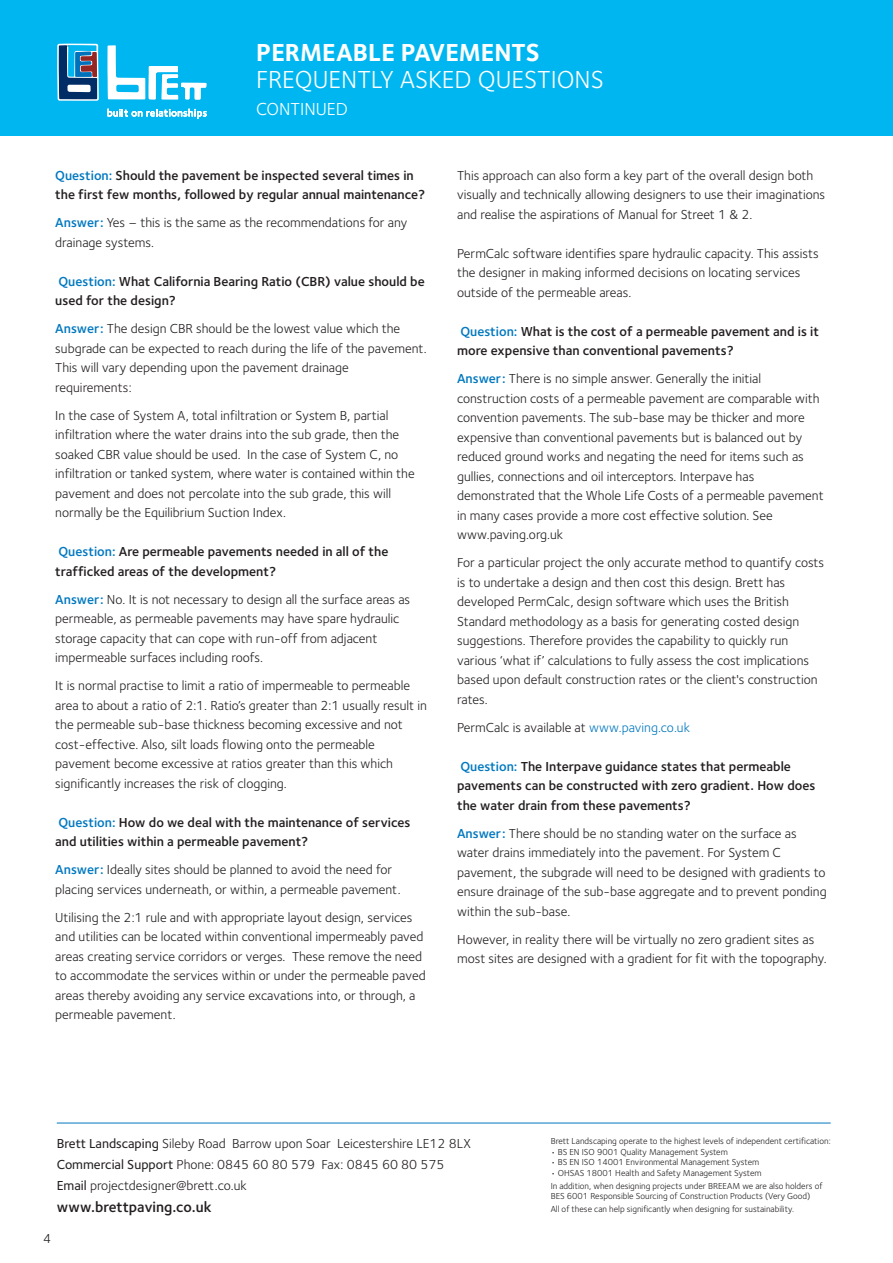
<style>
.page{position:relative;width:893px;height:1263px;background:#fff}
.page>*{position:absolute;margin:0;border:0;box-sizing:border-box;transform-origin:0 0}
.t1{font:25.5px "Foundry Sterling";color:#fff}
.t2{font:700 25.5px "Foundry Sterling";color:#fff}
.t3{font:18px "Foundry Sterling";color:#fff}
.t4{font:600 15px "Foundry Sterling";color:#231f20}
.t5{font:13.5px/19.5px "Foundry Sterling";color:#231f20}
.t6{font:600 13.5px/19.5px "Foundry Sterling";color:#231f20}
.t7{font:9px/12.6px "Foundry Sterling";color:#231f20}
.s1{color:#0078c0}
.s2{font-weight:600;color:#0078c0}
.s3{font-weight:500}
</style>
<div class="page">
<div style="left:0;top:0;width:893px;height:136px;background:#00b6f0"></div>
<svg style="left:107px;top:45px;width:99px;height:55px"></svg>
<svg style="left:57px;top:44px;width:42px;height:57px;background:#4c7ca3"></svg>
<svg style="left:107px;top:109px;width:100px;height:10px"></svg>
<hr style="left:57px;top:1123px;width:774px;height:1px;background:#0078c0">
<h1 class="t2" style="left:256px;top:42px;width:285px">PERMEABLE PAVEMENTS</h1>
<h1 class="t1" style="left:256px;top:71px;width:349px">FREQUENTLY ASKED QUESTIONS</h1>
<h2 class="t3" style="left:256px;top:103px;width:93px">CONTINUED</h2>
<p class="t6" style="left:55px;top:167px;width:372px"><span class="s1">Question:</span> Should the pavement be inspected several times in the first few months, followed by regular annual maintenance?</p>
<p class="t5" style="left:55px;top:215px;width:354px"><span class="s2">Answer:</span> Yes – this is the same as the recommendations for any drainage systems.</p>
<p class="t6" style="left:55px;top:273px;width:371px"><span class="s1">Question:</span> What California Bearing Ratio (CBR) value should be used for the design?</p>
<p class="t5" style="left:55px;top:321px;width:373px"><span class="s2">Answer:</span> The design CBR should be the lowest value which the subgrade can be expected to reach during the life of the pavement.<br>This will vary depending upon the pavement drainage requirements:</p>
<p class="t5" style="left:55px;top:407px;width:361px">In the case of System A, total infiltration or System B, partial infiltration where the water drains into the sub grade, then the soaked CBR value should be used. In the case of System C, no infiltration or tanked system, where water is contained within the pavement and does not percolate into the sub grade, this will normally be the Equilibrium Suction Index.</p>
<p class="t6" style="left:55px;top:543px;width:335px"><span class="s1">Question:</span> Are permeable pavements needed in all of the trafficked areas of the development?</p>
<p class="t5" style="left:55px;top:591px;width:356px"><span class="s2">Answer:</span> No. It is not necessary to design all the surface areas as permeable, as permeable pavements may have spare hydraulic storage capacity that can cope with run-off from adjacent impermeable surfaces including roofs.</p>
<p class="t5" style="left:55px;top:678px;width:373px">It is normal practise to limit a ratio of impermeable to permeable area to about a ratio of 2:1. Ratio’s greater than 2:1 usually result in the permeable sub-base thickness becoming excessive and not cost-effective. Also, silt loads flowing onto the permeable pavement become excessive at ratios greater than this which significantly increases the risk of clogging.</p>
<p class="t6" style="left:55px;top:814px;width:357px"><span class="s1">Question:</span> How do we deal with the maintenance of services and utilities within a permeable pavement?</p>
<p class="t5" style="left:55px;top:862px;width:347px"><span class="s2">Answer:</span> Ideally sites should be planned to avoid the need for placing services underneath, or within, a permeable pavement.</p>
<p class="t5" style="left:55px;top:909px;width:372px">Utilising the 2:1 rule and with appropriate layout design, services and utilities can be located within conventional impermeably paved areas creating service corridors or verges. These remove the need to accommodate the services within or under the permeable paved areas thereby avoiding any service excavations into, or through, a permeable pavement.</p>
<p class="t5" style="left:457px;top:167px;width:370px">This approach can also form a key part of the overall design both visually and technically allowing designers to use their imaginations and realise the aspirations of Manual for Street 1 &amp; 2.</p>
<p class="t5" style="left:457px;top:245px;width:363px">PermCalc software identifies spare hydraulic capacity. This assists the designer in making informed decisions on locating services outside of the permeable areas.</p>
<p class="t6" style="left:457px;top:323px;width:363px"><span class="s1">Question:</span> What is the cost of a permeable pavement and is it more expensive than conventional pavements?</p>
<p class="t5" style="left:457px;top:370px;width:368px"><span class="s2">Answer:</span> There is no simple answer. Generally the initial construction costs of a permeable pavement are comparable with convention pavements. The sub-base may be thicker and more expensive than conventional pavements but is balanced out by reduced ground works and negating the need for items such as gullies, connections and oil interceptors. Interpave has demonstrated that the Whole Life Costs of a permeable pavement in many cases provide a more cost effective solution. See www.paving.org.uk</p>
<p class="t5" style="left:457px;top:554px;width:369px">For a particular project the only accurate method to quantify costs is to undertake a design and then cost this design. Brett has developed PermCalc, design software which uses the British Standard methodology as a basis for generating costed design suggestions. Therefore provides the capability to quickly run various ‘what if’ calculations to fully assess the cost implications based upon default construction rates or the client's construction rates.</p>
<p class="t5" style="left:457px;top:719px;width:234px">PermCalc is available at <span class="s1">www.paving.co.uk</span></p>
<p class="t6" style="left:457px;top:758px;width:360px"><span class="s1">Question:</span> The Interpave guidance states that permeable pavements can be constructed with zero gradient. How does the water drain from these pavements?</p>
<p class="t5" style="left:457px;top:825px;width:371px"><span class="s2">Answer:</span> There should be no standing water on the surface as water drains immediately into the pavement. For System C pavement, the subgrade will need to be designed with gradients to ensure drainage of the sub-base aggregate and to prevent ponding within the sub-base.</p>
<p class="t5" style="left:457px;top:931px;width:371px">However, in reality there will be virtually no zero gradient sites as most sites are designed with a gradient for fit with the topography.</p>
<p class="t5" style="left:57px;top:1134px;width:416px;line-height:21.3px"><span class="s3">Brett Landscaping</span> Sileby Road Barrow upon Soar Leicestershire LE12 8LX<br><span class="s3">Commercial Support</span> Phone: 0845 60 80 579 Fax: 0845 60 80 575<br><span class="s3">Email</span> projectdesigner@brett.co.uk</p>
<p class="t4" style="left:57px;top:1201px;width:156px">www.brettpaving.co.uk</p>
<p class="t5" style="left:43px;top:1230px;width:10px">4</p>
<p class="t7" style="left:551px;top:1136px;width:281px">Brett Landscaping operate to the highest levels of independent certification:</p>
<p class="t7" style="left:551px;top:1146px;width:179px">• BS EN ISO 9001 Quality Management System</p>
<p class="t7" style="left:551px;top:1157px;width:210px">• BS EN ISO 14001 Environmental Management System</p>
<p class="t7" style="left:551px;top:1167px;width:273px">• OHSAS 18001 Health and Safety Management System<br>In addition, when designing projects under BREEAM we are also holders of</p>
<p class="t7" style="left:551px;top:1191px;width:261px">BES 6001 Responsible Sourcing of Construction Products (Very Good)<br>All of these can help significantly when designing for sustainability.</p>
</div>
